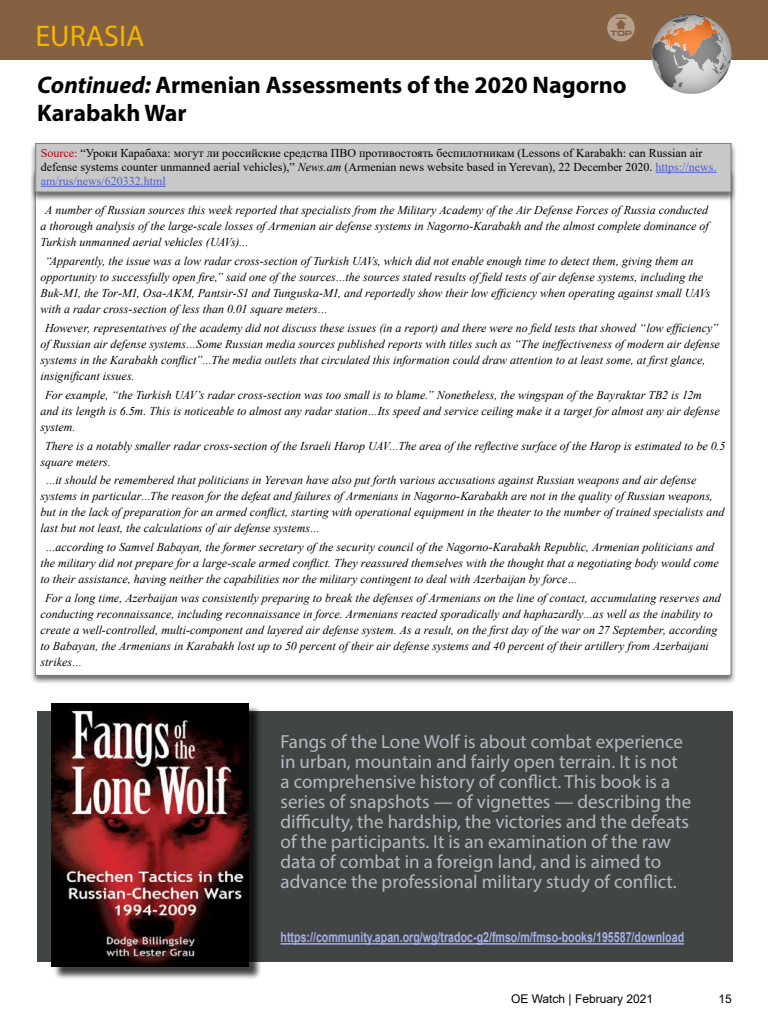
<style>
.page{position:relative;width:768px;height:1024px;background:#fff}
.page>*{position:absolute;margin:0;border:0;box-sizing:border-box;transform-origin:0 0}
.t1{font:30px "Myriad Pro";color:#f3b500}
.t2{font:700 24px/28px "Myriad Pro";color:#000}
.t3{font:19px/20px "Myriad Pro";color:#b5bac4}
.t4{font:700 14px "Arial";color:#a9afeb;scale:.76 1}
.t5{font:italic 12px/16px "Times New Roman";color:#000}
.t6{font:12px/14px "Times New Roman";color:#000}
.t7{font:12px "Arial";color:#000}
.s1{font-style:italic}
.s2{color:#be000b}
.s3{color:#4f5cd6}
</style>
<div class="page">
<div style="left:30px;top:170px;width:707px;height:515px;background:#000;opacity:.6"></div>
<div style="left:35px;top:172px;width:696px;height:503px;background:#fff"></div>
<div style="left:30px;top:142px;width:707px;height:60px;background:#000;opacity:.6"></div>
<div style="left:36px;top:144px;width:695px;height:48px;background:#c8c8c8"></div>
<hr style="left:656px;top:172px;width:61px;height:1px;background:#4f5cd6">
<hr style="left:41px;top:186px;width:125px;height:1px;background:#4f5cd6">
<div style="left:35px;top:143px;width:696px;height:49px;border:1px solid #808080"></div>
<div style="left:37px;top:711px;width:696px;height:251px;background:#414644"></div>
<hr style="left:281px;top:943px;width:403px;height:2px;background:#a9afeb">
<div style="left:53px;top:705px;width:209px;height:275px;background:#000;opacity:.75"></div>
<img style="left:52px;top:704px;width:197px;height:263px">
<div style="left:0;top:0;width:768px;height:60px;background:#856141"></div>
<svg style="left:607px;top:14px;width:28px;height:28px"></svg>
<svg style="left:652px;top:14px;width:59px;height:73px"></svg>
<svg style="left:652px;top:14px;width:80px;height:80px;background:#ad9a8f"></svg>
<h1 class="t1" style="left:36px;top:17px;width:111px">EURASIA</h1>
<h2 class="t2" style="left:37px;top:70px;width:591px"><span class="s1">Continued:</span> Armenian Assessments of the 2020 Nagorno<br>Karabakh War</h2>
<p class="t6" style="left:41px;top:146px;width:677px"><span class="s2">Source:</span> “Уроки Карабаха: могут ли российские средства ПВО противостоять беспилотникам (Lessons of Karabakh: can Russian air defense systems counter unmanned aerial vehicles),” <span class="s1">News.am</span> (Armenian news website based in Yerevan), 22 December 2020. <span class="s3">https://news. am/rus/news/620332.html</span></p>
<p class="t5" style="left:41px;top:202px;width:670px;text-align:justify;text-indent:4px">A number of Russian sources this week reported that specialists from the Military Academy of the Air Defense Forces of Russia conducted a thorough analysis of the large-scale losses of Armenian air defense systems in Nagorno-Karabakh and the almost complete dominance of Turkish unmanned aerial vehicles (UAVs)…</p>
<p class="t5" style="left:41px;top:253px;width:672px;text-indent:4px">“Apparently, the issue was a low radar cross-section of Turkish UAVs, which did not enable enough time to detect them, giving them an opportunity to successfully open fire,” said one of the sources…the sources stated results of field tests of air defense systems, including the Buk-M1, the Tor-M1, Osa-AKM, Pantsir-S1 and Tunguska-M1, and reportedly show their low efficiency when operating against small UAVs with a radar cross-section of less than 0.01 square meters…</p>
<p class="t5" style="left:41px;top:320px;width:681px;text-indent:4px">However, representatives of the academy did not discuss these issues (in a report) and there were no field tests that showed “low efficiency” of Russian air defense systems…Some Russian media sources published reports with titles such as “The ineffectiveness of modern air defense systems in the Karabakh conflict”…The media outlets that circulated this information could draw attention to at least some, at first glance, insignificant issues.</p>
<p class="t5" style="left:41px;top:386px;width:681px;text-indent:4px">For example, “the Turkish UAV’s radar cross-section was too small is to blame.” Nonetheless, the wingspan of the Bayraktar TB2 is 12m and its length is 6.5m. This is noticeable to almost any radar station…Its speed and service ceiling make it a target for almost any air defense system.</p>
<p class="t5" style="left:41px;top:437px;width:686px;text-indent:4px">There is a notably smaller radar cross-section of the Israeli Harop UAV…The area of the reflective surface of the Harop is estimated to be 0.5 square meters.</p>
<p class="t5" style="left:41px;top:472px;width:685px;text-indent:4px">…it should be remembered that politicians in Yerevan have also put forth various accusations against Russian weapons and air defense systems in particular…The reason for the defeat and failures of Armenians in Nagorno-Karabakh are not in the quality of Russian weapons, but in the lack of preparation for an armed conflict, starting with operational equipment in the theater to the number of trained specialists and last but not least, the calculations of air defense systems…</p>
<p class="t5" style="left:41px;top:539px;width:680px;text-indent:4px">…according to Samvel Babayan, the former secretary of the security council of the Nagorno-Karabakh Republic, Armenian politicians and the military did not prepare for a large-scale armed conflict. They reassured themselves with the thought that a negotiating body would come to their assistance, having neither the capabilities nor the military contingent to deal with Azerbaijan by force…</p>
<p class="t5" style="left:41px;top:590px;width:682px;text-indent:4px">For a long time, Azerbaijan was consistently preparing to break the defenses of Armenians on the line of contact, accumulating reserves and conducting reconnaissance, including reconnaissance in force. Armenians reacted sporadically and haphazardly…as well as the inability to create a well-controlled, multi-component and layered air defense system. As a result, on the first day of the war on 27 September, according to Babayan, the Armenians in Karabakh lost up to 50 percent of their air defense systems and 40 percent of their artillery from Azerbaijani strikes…</p>
<p class="t3" style="left:281px;top:731px;width:412px">Fangs of the Lone Wolf is about combat experience in urban, mountain and fairly open terrain. It is not a comprehensive history of conflict. This book is a series of snapshots — of vignettes — describing the difficulty, the hardship, the victories and the defeats of the participants. It is an examination of the raw data of combat in a foreign land, and is aimed to advance the professional military study of conflict.</p>
<p class="t4" style="left:281px;top:928px;width:533px">https://community.apan.org/wg/tradoc-g2/fmso/m/fmso-books/195587/download</p>
<p class="t7" style="left:511px;top:990px;width:144px">OE Watch | February 2021</p>
<p class="t7" style="left:719px;top:990px;width:15px">15</p>
</div>
